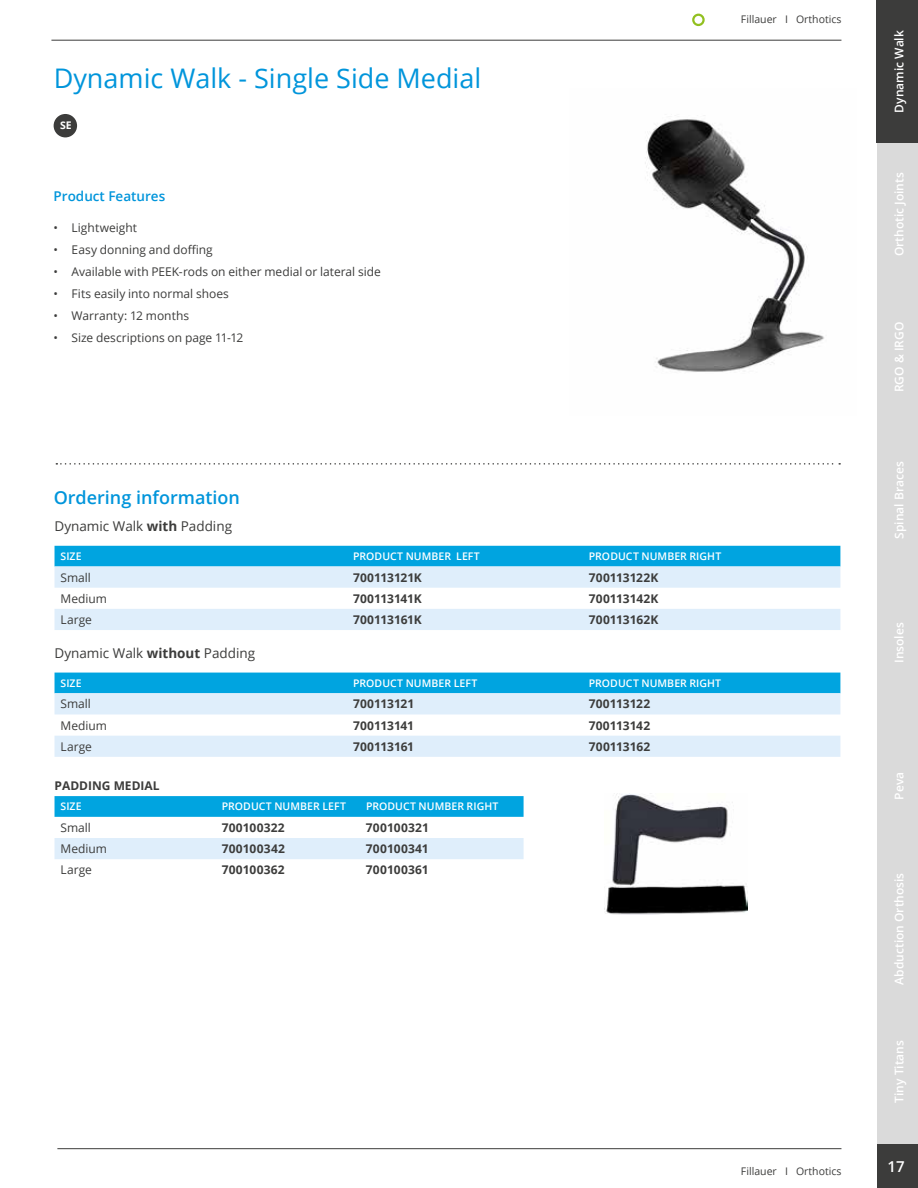
<style>
.page{position:relative;width:918px;height:1188px;background:#fff}
.page>*{position:absolute;margin:0;border:0;box-sizing:border-box;transform-origin:0 0}
.t1{font:27px "Open Sans";color:#0095db}
.t2{font:600 18px "Open Sans";color:#0095db}
.t3{font:600 15px "Open Sans";color:#fff}
.t4{font:13.5px "Open Sans";color:#3c3c3b}
.t5{font:600 13.5px "Open Sans";color:#0095db}
.t6{font:12px "Open Sans";color:#3c3c3b}
.t7{font:700 12px "Open Sans";letter-spacing:.01em;color:#3c3c3b}
.t8{font:600 12px "Open Sans";color:#fff}
.t9{font:700 12px "Open Sans";letter-spacing:-.015em;color:#3c3c3b}
.t10{font:600 10.5px "Open Sans";letter-spacing:.005em;color:#fff}
.t11{font:10.5px "Open Sans";color:#3c3c3b}
.t12{font:700 10.5px "Open Sans";color:#fff}
.s1{font-weight:700}
</style>
<div class="page">
<div style="left:54px;top:114px;width:23px;height:23px;background:#3c3c3b;border-radius:50%"></div>
<svg style="left:56px;top:463px;width:784px;height:2px"></svg>
<div style="left:55px;top:546px;width:785px;height:21px;background:#00a4e0"></div>
<svg style="left:55px;top:567px;width:785px;height:63px;fill:#dfeefb"></svg>
<div style="left:55px;top:673px;width:785px;height:20px;background:#00a4e0"></div>
<svg style="left:55px;top:693px;width:785px;height:64px;fill:#dfeefb"></svg>
<svg style="left:55px;top:796px;width:469px;height:21px;background:#03a5e0"></svg>
<div style="left:55px;top:838px;width:469px;height:21px;background:#dfeefb"></div>
<img style="left:645px;top:115px;width:179px;height:257px">
<img style="left:604px;top:794px;width:144px;height:121px">
<div style="left:692px;top:14px;width:13px;height:12px;border:2px solid #92c020;border-radius:50%"></div>
<hr style="left:51px;top:40px;width:790px;height:1px;background:#3c3c3b">
<hr style="left:57px;top:1148px;width:784px;height:1px;background:#3c3c3b">
<div style="left:877px;top:1143px;width:41px;height:45px;background:#3c3c3b"></div>
<div style="left:877px;top:0;width:41px;height:143px;background:#3c3c3b"></div>
<div style="left:877px;top:143px;width:41px;height:143px;background:#dadada"></div>
<div style="left:877px;top:286px;width:41px;height:143px;background:#dadada"></div>
<div style="left:877px;top:429px;width:41px;height:143px;background:#dadada"></div>
<div style="left:877px;top:572px;width:41px;height:143px;background:#dadada"></div>
<div style="left:877px;top:715px;width:41px;height:143px;background:#dadada"></div>
<div style="left:877px;top:858px;width:41px;height:143px;background:#dadada"></div>
<div style="left:877px;top:1001px;width:41px;height:143px;background:#dadada"></div>
<h1 class="t1" style="left:54px;top:60px;width:429px">Dynamic Walk - Single Side Medial</h1>
<p class="t12" style="left:60px;top:118px;width:13px">SE</p>
<p class="t5" style="left:54px;top:187px;width:113px">Product Features</p>
<p class="t6" style="left:54px;top:219px;width:85px">• Lightweight</p>
<p class="t6" style="left:54px;top:241px;width:161px">• Easy donning and doffing</p>
<p class="t6" style="left:54px;top:264px;width:329px">• Available with PEEK-rods on either medial or lateral side</p>
<p class="t6" style="left:54px;top:286px;width:177px">• Fits easily into normal shoes</p>
<p class="t6" style="left:54px;top:308px;width:137px">• Warranty: 12 months</p>
<p class="t6" style="left:54px;top:330px;width:191px">• Size descriptions on page 11-12</p>
<p class="t11" style="left:741px;top:12px;width:102px">Fillauer I Orthotics</p>
<p class="t8" style="left:891px;top:113px;width:84px;rotate:-90deg">Dynamic Walk</p>
<p class="t8" style="left:891px;top:256px;width:85px;rotate:-90deg">Orthotic Joints</p>
<p class="t8" style="left:891px;top:392px;width:72px;rotate:-90deg">RGO &amp; IRGO</p>
<h2 class="t2" style="left:54px;top:485px;width:188px">Ordering information</h2>
<p class="t4" style="left:55px;top:517px;width:179px">Dynamic Walk <span class="s1">with</span> Padding</p>
<p class="t10" style="left:61px;top:549px;width:23px">SIZE</p>
<p class="t10" style="left:353px;top:549px;width:128px">PRODUCT NUMBER LEFT</p>
<p class="t10" style="left:589px;top:549px;width:134px">PRODUCT NUMBER RIGHT</p>
<p class="t6" style="left:61px;top:569px;width:32px">Small</p>
<p class="t7" style="left:353px;top:569px;width:70px">700113121K</p>
<p class="t7" style="left:589px;top:569px;width:71px">700113122K</p>
<p class="t6" style="left:61px;top:590px;width:48px">Medium</p>
<p class="t9" style="left:353px;top:590px;width:70px">700113141K</p>
<p class="t7" style="left:589px;top:590px;width:71px">700113142K</p>
<p class="t6" style="left:61px;top:611px;width:33px">Large</p>
<p class="t9" style="left:353px;top:611px;width:70px">700113161K</p>
<p class="t7" style="left:589px;top:611px;width:71px">700113162K</p>
<p class="t4" style="left:55px;top:644px;width:202px">Dynamic Walk <span class="s1">without</span> Padding</p>
<p class="t10" style="left:61px;top:676px;width:23px">SIZE</p>
<p class="t10" style="left:353px;top:676px;width:126px">PRODUCT NUMBER LEFT</p>
<p class="t10" style="left:589px;top:676px;width:134px">PRODUCT NUMBER RIGHT</p>
<p class="t6" style="left:61px;top:696px;width:32px">Small</p>
<p class="t7" style="left:353px;top:696px;width:63px">700113121</p>
<p class="t7" style="left:589px;top:696px;width:63px">700113122</p>
<p class="t6" style="left:61px;top:717px;width:48px">Medium</p>
<p class="t7" style="left:353px;top:717px;width:63px">700113141</p>
<p class="t7" style="left:589px;top:717px;width:63px">700113142</p>
<p class="t6" style="left:61px;top:738px;width:33px">Large</p>
<p class="t7" style="left:353px;top:738px;width:62px">700113161</p>
<p class="t7" style="left:589px;top:738px;width:63px">700113162</p>
<p class="t7" style="left:55px;top:777px;width:107px">PADDING MEDIAL</p>
<p class="t10" style="left:61px;top:799px;width:23px">SIZE</p>
<p class="t10" style="left:222px;top:799px;width:126px">PRODUCT NUMBER LEFT</p>
<p class="t10" style="left:366px;top:799px;width:134px">PRODUCT NUMBER RIGHT</p>
<p class="t6" style="left:61px;top:819px;width:32px">Small</p>
<p class="t7" style="left:222px;top:819px;width:65px">700100322</p>
<p class="t7" style="left:366px;top:819px;width:64px">700100321</p>
<p class="t6" style="left:61px;top:841px;width:48px">Medium</p>
<p class="t7" style="left:222px;top:840px;width:65px">700100342</p>
<p class="t7" style="left:366px;top:840px;width:64px">700100341</p>
<p class="t6" style="left:60px;top:862px;width:33px">Large</p>
<p class="t7" style="left:222px;top:862px;width:65px">700100362</p>
<p class="t7" style="left:366px;top:862px;width:64px">700100361</p>
<p class="t8" style="left:891px;top:539px;width:79px;rotate:-90deg">Spinal Braces</p>
<p class="t8" style="left:891px;top:663px;width:42px;rotate:-90deg">Insoles</p>
<p class="t8" style="left:891px;top:800px;width:29px;rotate:-90deg">Peva</p>
<p class="t8" style="left:891px;top:985px;width:113px;rotate:-90deg">Abduction Orthosis</p>
<p class="t8" style="left:891px;top:1103px;width:64px;rotate:-90deg">Tiny Titans</p>
<p class="t11" style="left:741px;top:1164px;width:102px">Fillauer I Orthotics</p>
<p class="t3" style="left:888px;top:1156px;width:19px">17</p>
</div>
